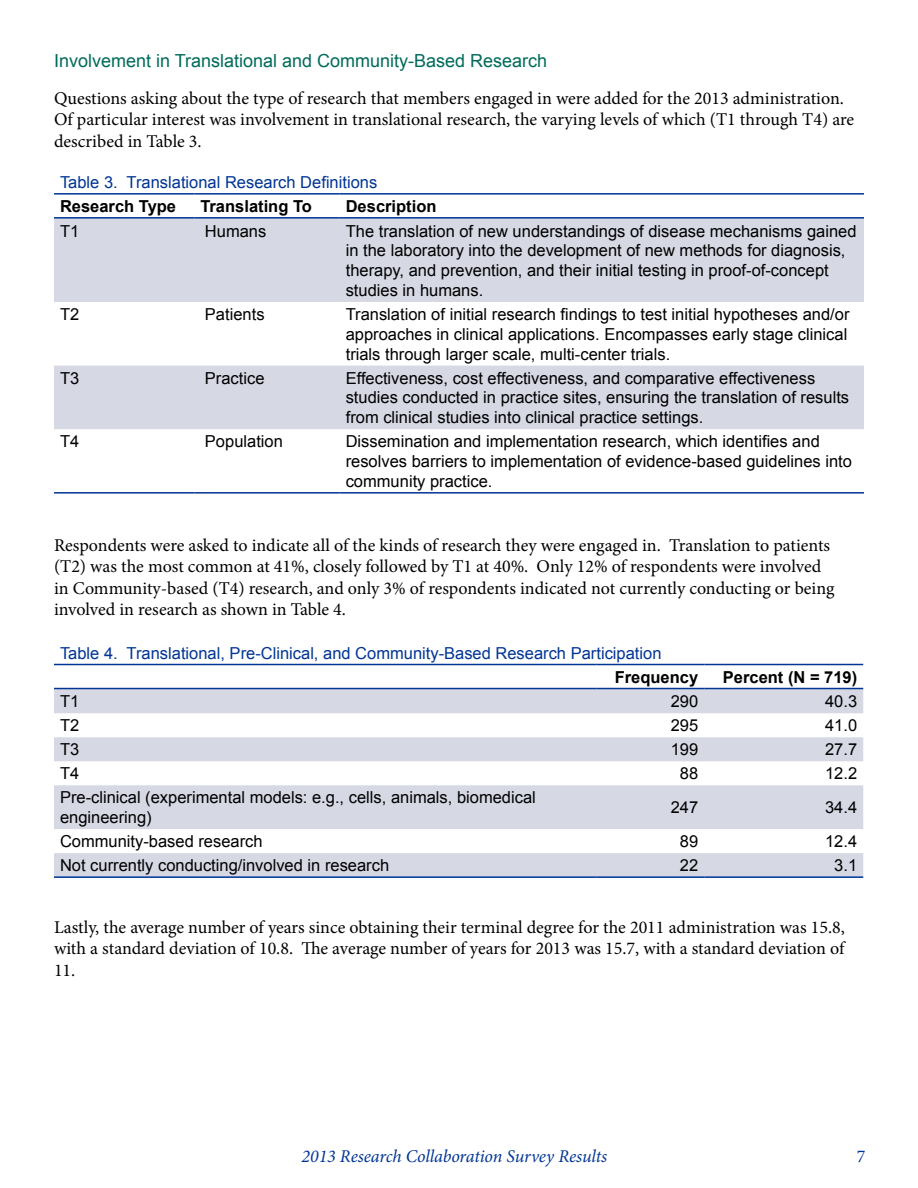
<style>
.page{position:relative;width:918px;height:1188px;background:#fff}
.page>*{position:absolute;margin:0;border:0;box-sizing:border-box;transform-origin:0 0}
.t1{font:18px/21.6px "Minion Pro";color:#000}
.t2{font:18px "Arial";color:#006b5a}
.t3{font:italic 18px "Minion Pro";letter-spacing:-.005em;color:#003594}
.t4{font:18px "Minion Pro";color:#003594}
.t5{font:16.5px/19.8px "Arial";color:#000}
.t6{font:16.5px "Arial";color:#003594}
.t7{font:700 16.5px "Arial";color:#000}
</style>
<div class="page">
<svg style="left:54px;top:219px;width:810px;height:210px;fill:#d6d8e4"></svg>
<hr style="left:54px;top:492px;width:140px;height:2px;background:#003594">
<hr style="left:194px;top:492px;width:146px;height:2px;background:#003594">
<hr style="left:340px;top:492px;width:524px;height:2px;background:#003594">
<hr style="left:54px;top:193px;width:140px;height:2px;background:#003594">
<hr style="left:194px;top:193px;width:146px;height:2px;background:#003594">
<hr style="left:340px;top:193px;width:524px;height:2px;background:#003594">
<hr style="left:54px;top:217px;width:140px;height:2px;background:#003594">
<hr style="left:194px;top:217px;width:146px;height:2px;background:#003594">
<hr style="left:340px;top:217px;width:524px;height:2px;background:#003594">
<svg style="left:54px;top:689px;width:809px;height:187px;fill:#d6d8e4"></svg>
<hr style="left:54px;top:876px;width:542px;height:2px;background:#003594">
<hr style="left:596px;top:876px;width:108px;height:2px;background:#003594">
<hr style="left:704px;top:876px;width:159px;height:2px;background:#003594">
<hr style="left:54px;top:664px;width:542px;height:1px;background:#003594">
<hr style="left:596px;top:664px;width:108px;height:1px;background:#003594">
<hr style="left:704px;top:664px;width:159px;height:1px;background:#003594">
<hr style="left:54px;top:688px;width:542px;height:1px;background:#003594">
<hr style="left:596px;top:688px;width:108px;height:1px;background:#003594">
<hr style="left:704px;top:688px;width:159px;height:1px;background:#003594">
<p class="t2" style="left:54px;top:49px;width:495px">Involvement in Translational and Community-Based Research</p>
<p class="t1" style="left:54px;top:87px;width:802px">Questions asking about the type of research that members engaged in were added for the 2013 administration.<br>Of particular interest was involvement in translational research, the varying levels of which (T1 through T4) are described in Table 3.</p>
<p class="t6" style="left:60px;top:171px;width:319px">Table 3. Translational Research Definitions</p>
<p class="t7" style="left:60px;top:195px;width:118px">Research Type</p>
<p class="t7" style="left:200px;top:195px;width:113px">Translating To</p>
<p class="t7" style="left:346px;top:195px;width:92px">Description</p>
<p class="t5" style="left:60px;top:221px;width:21px">T1</p>
<p class="t5" style="left:205px;top:221px;width:63px">Humans</p>
<p class="t5" style="left:346px;top:221px;width:512px">The translation of new understandings of disease mechanisms gained in the laboratory into the development of new methods for diagnosis, therapy, and prevention, and their initial testing in proof-of-concept studies in humans.</p>
<p class="t5" style="left:60px;top:304px;width:21px">T2</p>
<p class="t5" style="left:205px;top:304px;width:61px">Patients</p>
<p class="t5" style="left:346px;top:304px;width:505px">Translation of initial research findings to test initial hypotheses and/or approaches in clinical applications. Encompasses early stage clinical trials through larger scale, multi-center trials.</p>
<p class="t5" style="left:60px;top:368px;width:21px">T3</p>
<p class="t5" style="left:205px;top:368px;width:61px">Practice</p>
<p class="t5" style="left:346px;top:368px;width:505px">Effectiveness, cost effectiveness, and comparative effectiveness studies conducted in practice sites, ensuring the translation of results from clinical studies into clinical practice settings.</p>
<p class="t5" style="left:60px;top:432px;width:21px">T4</p>
<p class="t5" style="left:205px;top:432px;width:79px">Population</p>
<p class="t5" style="left:346px;top:432px;width:508px">Dissemination and implementation research, which identifies and resolves barriers to implementation of evidence-based guidelines into community practice.</p>
<p class="t1" style="left:54px;top:534px;width:782px">Respondents were asked to indicate all of the kinds of research they were engaged in. Translation to patients (T2) was the most common at 41%, closely followed by T1 at 40%. Only 12% of respondents were involved in Community-based (T4) research, and only 3% of respondents indicated not currently conducting or being involved in research as shown in Table 4.</p>
<p class="t6" style="left:60px;top:642px;width:603px">Table 4. Translational, Pre-Clinical, and Community-Based Research Participation</p>
<p class="t7" style="left:615px;top:666px;width:85px">Frequency</p>
<p class="t7" style="left:723px;top:666px;width:136px">Percent (N = 719)</p>
<p class="t5" style="left:60px;top:692px;width:21px">T1</p>
<p class="t5" style="left:671px;top:692px;width:29px">290</p>
<p class="t5" style="left:825px;top:692px;width:34px">40.3</p>
<p class="t5" style="left:60px;top:716px;width:21px">T2</p>
<p class="t5" style="left:671px;top:716px;width:29px">295</p>
<p class="t5" style="left:825px;top:716px;width:34px">41.0</p>
<p class="t5" style="left:60px;top:740px;width:21px">T3</p>
<p class="t5" style="left:671px;top:740px;width:29px">199</p>
<p class="t5" style="left:825px;top:740px;width:34px">27.7</p>
<p class="t5" style="left:60px;top:764px;width:21px">T4</p>
<p class="t5" style="left:680px;top:764px;width:20px">88</p>
<p class="t5" style="left:825px;top:764px;width:34px">12.2</p>
<p class="t5" style="left:60px;top:788px;width:477px">Pre-clinical (experimental models: e.g., cells, animals, biomedical engineering)</p>
<p class="t5" style="left:671px;top:798px;width:29px">247</p>
<p class="t5" style="left:825px;top:798px;width:34px">34.4</p>
<p class="t5" style="left:60px;top:832px;width:204px">Community-based research</p>
<p class="t5" style="left:680px;top:832px;width:20px">89</p>
<p class="t5" style="left:825px;top:832px;width:34px">12.4</p>
<p class="t5" style="left:60px;top:856px;width:331px">Not currently conducting/involved in research</p>
<p class="t5" style="left:680px;top:856px;width:20px">22</p>
<p class="t5" style="left:834px;top:856px;width:24px">3.1</p>
<p class="t1" style="left:54px;top:916px;width:792px;text-align:justify">Lastly, the average number of years since obtaining their terminal degree for the 2011 administration was 15.8, with a standard deviation of 10.8. The average number of years for 2013 was 15.7, with a standard deviation of 11.</p>
<p class="t3" style="left:302px;top:1144px;width:307px">2013 Research Collaboration Survey Results</p>
<p class="t4" style="left:857px;top:1144px;width:10px">7</p>
</div>
